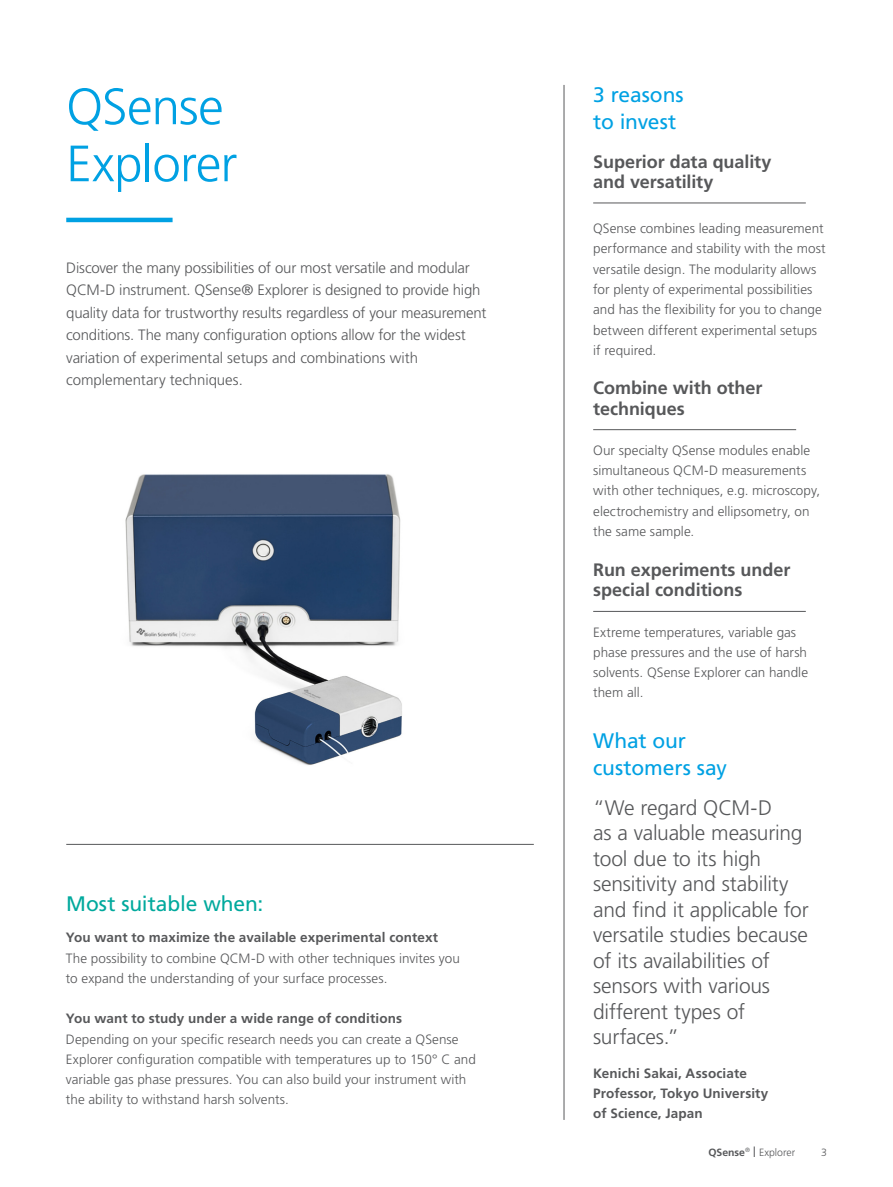
<style>
.page{position:relative;width:893px;height:1187px;background:#fff}
.page>*{position:absolute;margin:0;border:0;box-sizing:border-box;transform-origin:0 0}
.Heading_Page_Blue{font:300 51px "Frutiger LT Std";letter-spacing:-.015em;color:#00a1e3}
.Ingress_80{font:300 21px/25.5px "Frutiger LT Std";letter-spacing:-.01em;color:#57585a}
.Sub_Heading_1_Page_B{font:21px/27px "Frutiger LT Std";letter-spacing:-.005em;color:#00a1e3}
.Sub_Heading_4_Page_G{font:21px "Frutiger LT Std";letter-spacing:-.005em;color:#00a99d}
.Sub_Heading_2_Page_8{font:700 18px/20.2px "Frutiger LT Std";letter-spacing:-.005em;color:#57585a}
.Ingress_80-2{font:300 15px/22.5px "Frutiger LT Std";letter-spacing:-.01em;color:#57585a}
.Sub_Heading_1_Page_B-2{font:300 13.5px/20.2px "Frutiger LT Std";letter-spacing:.005em;color:#57585a}
.Body_Small_80{font:300 13.5px/20.2px "Frutiger LT Std";letter-spacing:.005em;color:#57585a}
.Sub_Heading_5_Page_8{font:300 13.5px/20.2px "Frutiger LT Std";letter-spacing:.005em;color:#57585a}
.Sub_Heading_5_Page_8-2{font:700 13.5px "Frutiger LT Std";letter-spacing:.01em;color:#57585a}
.Ingress_80-3{font:700 13.5px/20.2px "Frutiger LT Std";letter-spacing:.01em;color:#57585a}
.t1{font:300 10.5px "Frutiger LT Std";color:#57585a}
.t2{font:700 10.5px "Frutiger LT Std";color:#57585a}
.t3{font:300 6.15px "Frutiger LT Std";color:#57585a}
.s1{font-size:15px}
</style>
<div class="page">
<hr style="left:66px;top:218px;width:107px;height:4px;background:#00a1e3">
<hr style="left:66px;top:844px;width:468px;height:1px;background:#57585a">
<hr style="left:593px;top:611px;width:213px;height:1px;background:#57585a">
<hr style="left:564px;top:85px;width:1px;height:1034px;background:#57585a">
<hr style="left:593px;top:429px;width:203px;height:1px;background:#57585a">
<img style="left:125px;top:474px;width:277px;height:291px">
<hr style="left:593px;top:202px;width:213px;height:1px;background:#57585a">
<p class="Heading_Page_Blue" style="left:66px;top:78px;width:159px">QSense</p>
<p class="Heading_Page_Blue" style="left:66px;top:135px;width:173px">Explorer</p>
<p class="Ingress_80-2" style="left:66px;top:256px;width:422px">Discover the many possibilities of our most versatile and modular QCM-D instrument. QSense® Explorer is designed to provide high quality data for trustworthy results regardless of your measurement conditions. The many configuration options allow for the widest variation of experimental setups and combinations with complementary techniques.</p>
<p class="Sub_Heading_4_Page_G" style="left:66px;top:891px;width:199px">Most suitable when:</p>
<p class="Sub_Heading_5_Page_8-2" style="left:66px;top:929px;width:374px">You want to maximize the available experimental context</p>
<p class="Sub_Heading_5_Page_8" style="left:66px;top:947px;width:395px">The possibility to combine QCM-D with other techniques invites you to expand the understanding of your surface processes.</p>
<p class="Sub_Heading_5_Page_8-2" style="left:66px;top:1010px;width:338px">You want to study under a wide range of conditions</p>
<p class="Body_Small_80" style="left:66px;top:1028px;width:411px">Depending on your specific research needs you can create a QSense Explorer configuration compatible with temperatures up to 150° C and variable gas phase pressures. You can also build your instrument with the ability to withstand harsh solvents.</p>
<p class="Sub_Heading_1_Page_B" style="left:593px;top:81px;width:92px">3 reasons to invest</p>
<p class="Sub_Heading_2_Page_8" style="left:593px;top:151px;width:180px">Superior data quality and versatility</p>
<p class="Sub_Heading_1_Page_B-2" style="left:593px;top:218px;width:234px">QSense combines leading measurement performance and stability with the most versatile design. The modularity allows for plenty of experimental possibilities and has the flexibility for you to change between different experimental setups if required.</p>
<p class="Sub_Heading_2_Page_8" style="left:593px;top:378px;width:171px">Combine with other techniques</p>
<p class="Sub_Heading_1_Page_B-2" style="left:593px;top:440px;width:228px">Our specialty QSense modules enable simultaneous QCM-D measurements with other techniques, e.g. microscopy, electrochemistry and ellipsometry, on the same sample.</p>
<p class="Sub_Heading_2_Page_8" style="left:593px;top:560px;width:199px">Run experiments under special conditions</p>
<p class="Sub_Heading_1_Page_B-2" style="left:593px;top:622px;width:216px">Extreme temperatures, variable gas phase pressures and the use of harsh solvents. QSense Explorer can handle them all.</p>
<p class="Sub_Heading_1_Page_B" style="left:593px;top:727px;width:135px">What our customers say</p>
<p class="Ingress_80" style="left:593px;top:794px;width:217px">“We regard QCM-D<br>as a valuable measuring tool due to its high sensitivity and stability and find it applicable for versatile studies because of its availabilities of sensors with various different types of surfaces.”</p>
<p class="Ingress_80-3" style="left:593px;top:1062px;width:177px">Kenichi Sakai, Associate<br>Professor, Tokyo University of Science, Japan</p>
<p class="t3" style="left:745px;top:1146px;width:6px">®</p>
<p class="t1" style="left:753px;top:1145px;width:44px"><span class="s1">I</span> Explorer</p>
<p class="t2" style="left:708px;top:1145px;width:38px">QSense</p>
<p class="t1" style="left:821px;top:1145px;width:7px">3</p>
</div>
